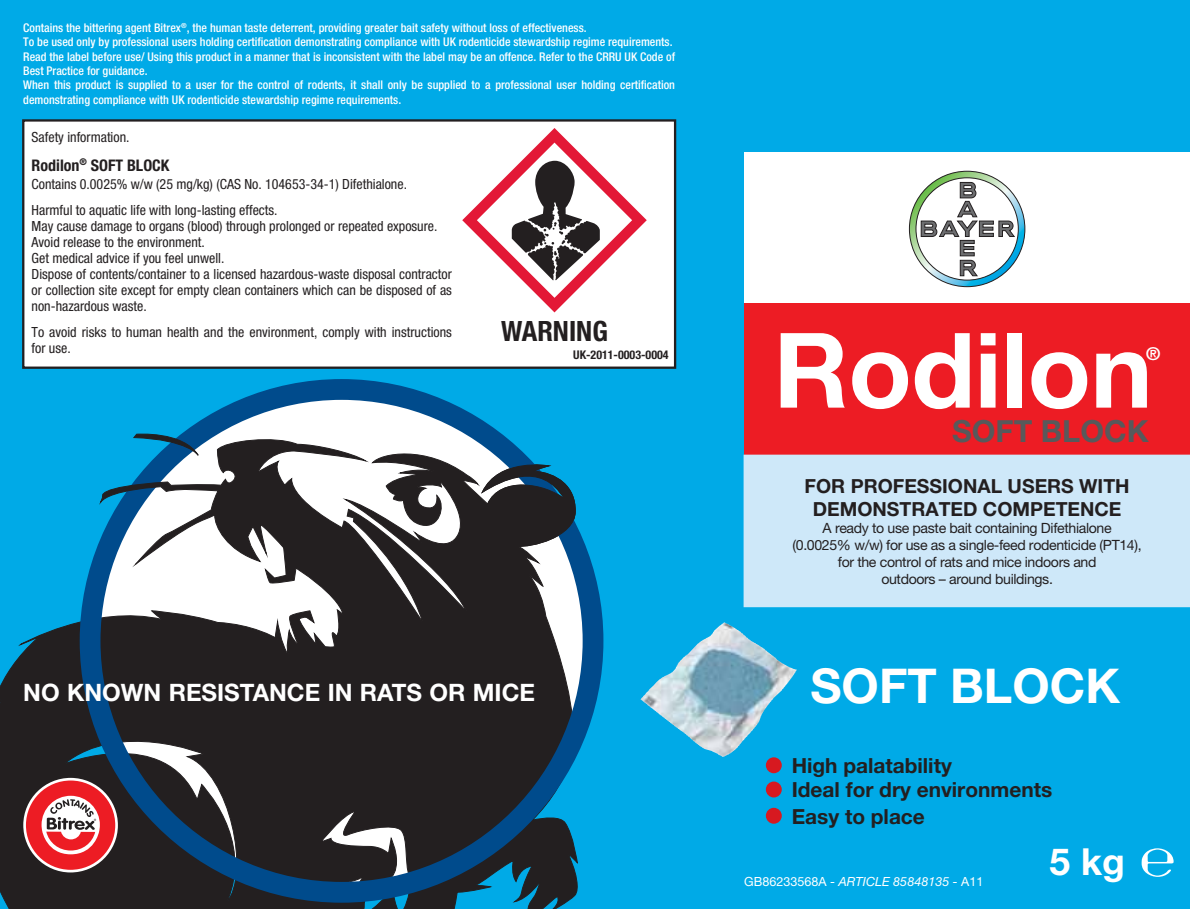
<style>
.page{position:relative;width:1190px;height:909px;background:#fff}
.page>*{position:absolute;margin:0;border:0;box-sizing:border-box;transform-origin:0 0}
.t1{font:700 104.2px "Helvetica Neue LT Std";letter-spacing:-.005em;color:#fff}
.t2{font:700 48px "Helvetica Neue LT Std";color:#fff}
.t3{font:700 37.4px "Helvetica Neue LT Std";color:#fff}
.t4{font:700 30.4px "Helvetica Neue LT Std";color:#58595b}
.t5{font:700 condensed 28px "Helvetica Neue LT Std";color:#231f20}
.t6{font:700 24px "Helvetica Neue LT Std";color:#fff}
.t7{font:700 20.8px/25.4px "Helvetica Neue LT Std";color:#231f20}
.t8{font:700 19.4px/23.4px "Helvetica Neue LT Std";color:#231f20;text-align:center}
.t9{font:700 17.8px "Helvetica Neue LT Std";color:#fff}
.t10{font:700 condensed 16px "Helvetica Neue LT Std";color:#231f20}
.t11{font:14.2px/17px "Helvetica Neue LT Std";letter-spacing:-.025em;color:#231f20;text-align:center}
.t12{font:condensed 14px/16px "Helvetica Neue LT Std";color:#231f20}
.t13{font:italic 12.6px "Helvetica Neue LT Std";color:#fff}
.t14{font:500 condensed 12px/14.4px "Helvetica Neue LT Std";color:#fff}
.t15{font:700 condensed 12px "Helvetica Neue LT Std";color:#231f20}
.s1{font-style:normal}
</style>
<div class="page">
<div style="left:0;top:0;width:1189px;height:909px;background:#00aae7"></div>
<svg style="left:0;top:621px;width:604px;height:288px"></svg>
<svg style="left:80px;top:379px;width:523px;height:523px;fill:#231f20"></svg>
<svg style="left:93px;top:431px;width:275px;height:135px;background:#7c94a1"></svg>
<svg style="left:481px;top:457px;width:94px;height:90px;background:#364a57"></svg>
<div style="left:744px;top:152px;width:445px;height:151px;background:#fff"></div>
<div style="left:744px;top:303px;width:445px;height:152px;background:#ed1c24"></div>
<div style="left:743px;top:455px;width:446px;height:152px;background:#cee8f9"></div>
<svg style="left:23px;top:777px;width:95px;height:95px"></svg>
<div style="left:26px;top:780px;width:89px;height:90px;background:#ed1c24;border-radius:50%"></div>
<svg style="left:42px;top:720px;width:213px;height:182px;background:#483d46"></svg>
<svg style="left:909px;top:171px;width:115px;height:116px"></svg>
<svg style="left:1141px;top:848px;width:32px;height:29px"></svg>
<div style="left:23px;top:120px;width:652px;height:248px;background:#fff"></div>
<div style="left:22px;top:119px;width:654px;height:250px;border:2px solid #231f20"></div>
<svg style="left:462px;top:128px;width:184px;height:184px"></svg>
<div style="left:765px;top:757px;width:16px;height:16px;background:#d71920;border-radius:50%"></div>
<div style="left:765px;top:781px;width:16px;height:16px;background:#d71920;border-radius:50%"></div>
<div style="left:765px;top:808px;width:16px;height:15px;background:#d71920;border-radius:50%"></div>
<img style="left:713px;top:669px;width:83px;height:88px">
<p class="t14" style="left:23px;top:22px;width:653px">Contains the bittering agent Bitrex<sup>®</sup>, the human taste deterrent, providing greater bait safety without loss of effectiveness.<br>To be used only by professional users holding certification demonstrating compliance with UK rodenticide stewardship regime requirements.<br>Read the label before use/ Using this product in a manner that is inconsistent with the label may be an offence. Refer to the CRRU UK Code of Best Practice for guidance.<br>When this product is supplied to a user for the control of rodents, it shall only be supplied to a professional user holding certification demonstrating compliance with UK rodenticide stewardship regime requirements.</p>
<p class="t12" style="left:32px;top:130px;width:99px">Safety information.</p>
<h3 class="t10" style="left:32px;top:159px;width:139px">Rodilon<sup>®</sup> SOFT BLOCK</h3>
<p class="t12" style="left:32px;top:172px;width:377px;line-height:26px">Contains 0.0025% w/w (25 mg/kg) (CAS No. 104653-34-1) Difethialone.<br>Harmful to aquatic life with long-lasting effects.</p>
<p class="t12" style="left:32px;top:219px;width:422px">May cause damage to organs (blood) through prolonged or repeated exposure.<br>Avoid release to the environment.<br>Get medical advice if you feel unwell.<br>Dispose of contents/container to a licensed hazardous-waste disposal contractor or collection site except for empty clean containers which can be disposed of as non-hazardous waste.</p>
<p class="t12" style="left:32px;top:325px;width:422px">To avoid risks to human health and the environment, comply with instructions for use.</p>
<p class="t15" style="left:573px;top:351px;width:97px">UK-2011-0003-0004</p>
<h3 class="t5" style="left:501px;top:321px;width:108px">WARNING</h3>
<h3 class="t6" style="left:23px;top:684px;width:513px">NO KNOWN RESISTANCE IN RATS OR MICE</h3>
<h1 class="t1" style="left:773px;top:333px;width:380px">Rodilon</h1>
<h3 class="t9" style="left:1145px;top:348px;width:16px">®</h3>
<h3 class="t4" style="left:952px;top:420px;width:198px">SOFT BLOCK</h3>
<h3 class="t8" style="left:804px;top:477px;width:326px">FOR PROFESSIONAL USERS WITH<br>DEMONSTRATED COMPETENCE</h3>
<p class="t11" style="left:792px;top:521px;width:350px">A ready to use paste bait containing Difethialone (0.0025% w/w) for use as a single-feed rodenticide (PT14), for the control of rats and mice indoors and<br>outdoors – around buildings.</p>
<h2 class="t2" style="left:810px;top:669px;width:311px">SOFT BLOCK</h2>
<h3 class="t7" style="left:791px;top:755px;width:262px">High palatability<br>Ideal for dry environments<br>Easy to place</h3>
<p class="t13" style="left:744px;top:873px;width:240px"><span class="s1">GB86233568A -</span> ARTICLE 85848135 - <span class="s1">A11</span></p>
<h3 class="t3" style="left:1049px;top:848px;width:77px">5 kg</h3>
</div>
